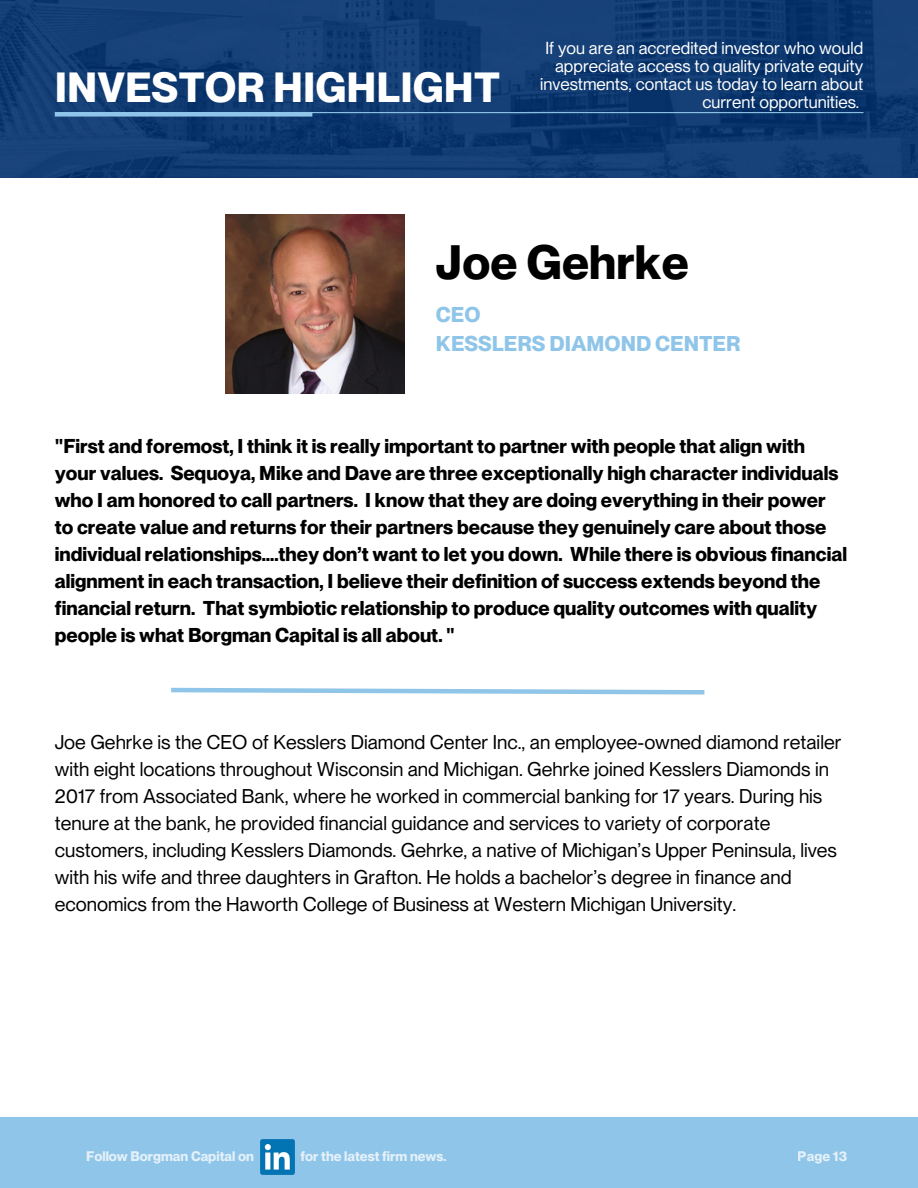
<style>
.page{position:relative;width:918px;height:1188px;background:#fff}
.page>*{position:absolute;margin:0;border:0;box-sizing:border-box;transform-origin:0 0}
.t1{font:700 47.25px "PP Neue Montreal";color:#000}
.t2{font:700 41.25px "PP Neue Montreal";color:#fff}
.t3{font:700 21px/29.2px "PP Neue Montreal";color:#8fc5e8}
.t4{font:700 19.65px/27px "PP Neue Montreal";color:#000}
.t5{font:19.5px/27px "PP Neue Montreal";color:#000}
.t6{font:17.1px/18px "PP Neue Montreal";color:#fff;text-align:right}
.t7{font:700 13.65px "PP Neue Montreal";color:#fff}
</style>
<div class="page">
<img style="left:0;top:0;width:918px;height:178px">
<hr style="left:55px;top:112px;width:808px;height:1px;background:#8fc5e8">
<div style="left:55px;top:112px;width:257px;height:5px;background:#8fc5e8"></div>
<div style="left:0;top:1118px;width:918px;height:70px;background:#8fc5e8"></div>
<svg style="left:171px;top:687px;width:534px;height:8px"></svg>
<img style="left:260px;top:1139px;width:35px;height:35px">
<img style="left:226px;top:214px;width:179px;height:179px">
<h2 class="t2" style="left:55px;top:62px;width:447px">INVESTOR HIGHLIGHT</h2>
<p class="t6" style="left:540px;top:39px;width:324px">If you are an accredited investor who would appreciate access to quality private equity investments, contact us today to learn about current opportunities.</p>
<h1 class="t1" style="left:436px;top:234px;width:254px">Joe Gehrke</h1>
<p class="t3" style="left:436px;top:299px;width:306px">CEO<br>KESSLERS DIAMOND CENTER</p>
<p class="t4" style="left:55px;top:432px;width:794px">"First and foremost, I think it is really important to partner with people that align with your values. Sequoya, Mike and Dave are three exceptionally high character individuals who I am honored to call partners. I know that they are doing everything in their power to create value and returns for their partners because they genuinely care about those individual relationships….they don’t want to let you down. While there is obvious financial alignment in each transaction, I believe their definition of success extends beyond the financial return. That symbiotic relationship to produce quality outcomes with quality people is what Borgman Capital is all about. "</p>
<p class="t5" style="left:55px;top:728px;width:788px">Joe Gehrke is the CEO of Kesslers Diamond Center Inc., an employee-owned diamond retailer with eight locations throughout Wisconsin and Michigan. Gehrke joined Kesslers Diamonds in 2017 from Associated Bank, where he worked in commercial banking for 17 years. During his tenure at the bank, he provided financial guidance and services to variety of corporate customers, including Kesslers Diamonds. Gehrke, a native of Michigan’s Upper Peninsula, lives with his wife and three daughters in Grafton. He holds a bachelor’s degree in finance and economics from the Haworth College of Business at Western Michigan University.</p>
<p class="t7" style="left:86px;top:1148px;width:169px">Follow Borgman Capital on</p>
<p class="t7" style="left:300px;top:1148px;width:148px">for the latest firm news.</p>
<p class="t7" style="left:798px;top:1148px;width:51px">Page 13</p>
</div>
